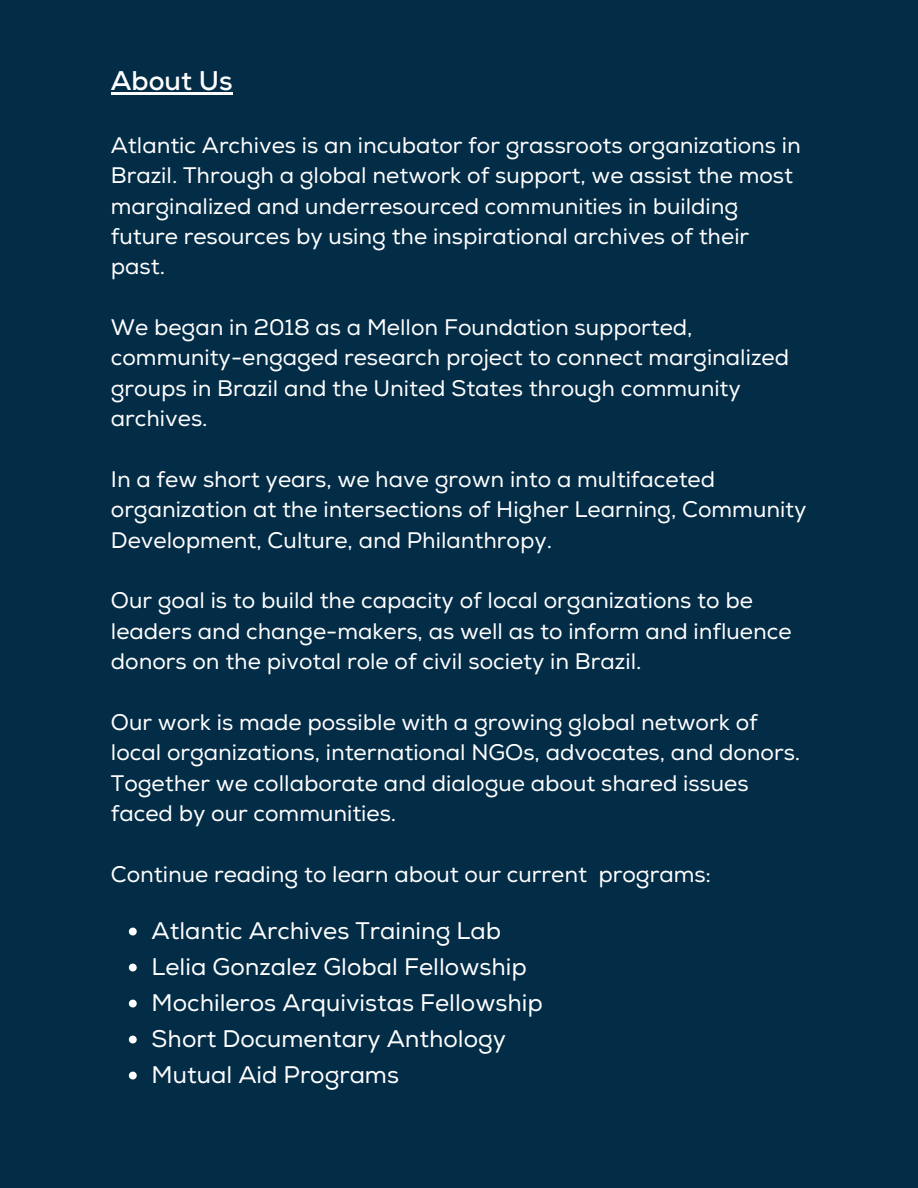
<style>
.page{position:relative;width:918px;height:1188px;background:#032c47}
.page>*{position:absolute;margin:0;border:0;box-sizing:border-box;transform-origin:0 0}
.t1{font:700 27px "Nexa";color:#fff}
.t2{font:24px/36px "Nexa";color:#fff}
.t3{font:22.5px/30.3px "Nexa";color:#fff}
</style>
<div class="page">
<hr style="left:111px;top:92px;width:121px;height:2px;background:#fff">
<svg style="left:129px;top:928px;width:8px;height:7px"></svg>
<svg style="left:129px;top:964px;width:8px;height:7px"></svg>
<svg style="left:129px;top:1000px;width:8px;height:7px"></svg>
<svg style="left:129px;top:1036px;width:8px;height:7px"></svg>
<svg style="left:129px;top:1072px;width:8px;height:7px"></svg>
<p class="t1" style="left:111px;top:64px;width:123px">About Us</p>
<p class="t3" style="left:111px;top:131px;width:691px">Atlantic Archives is an incubator for grassroots organizations in Brazil. Through a global network of support, we assist the most marginalized and underresourced communities in building future resources by using the inspirational archives of their past.</p>
<p class="t3" style="left:111px;top:313px;width:680px">We began in 2018 as a Mellon Foundation supported, community-engaged research project to connect marginalized groups in Brazil and the United States through community archives.</p>
<p class="t3" style="left:111px;top:465px;width:697px">In a few short years, we have grown into a multifaceted organization at the intersections of Higher Learning, Community<br>Development, Culture, and Philanthropy.</p>
<p class="t3" style="left:111px;top:586px;width:682px">Our goal is to build the capacity of local organizations to be leaders and change-makers, as well as to inform and influence donors on the pivotal role of civil society in Brazil.</p>
<p class="t3" style="left:111px;top:708px;width:691px">Our work is made possible with a growing global network of local organizations, international NGOs, advocates, and donors.<br>Together we collaborate and dialogue about shared issues faced by our communities.</p>
<p class="t3" style="left:111px;top:860px;width:602px">Continue reading to learn about our current programs:</p>
<p class="t2" style="left:152px;top:913px;width:393px">Atlantic Archives Training Lab<br>Lelia Gonzalez Global Fellowship<br>Mochileros Arquivistas Fellowship<br>Short Documentary Anthology<br>Mutual Aid Programs</p>
</div>
